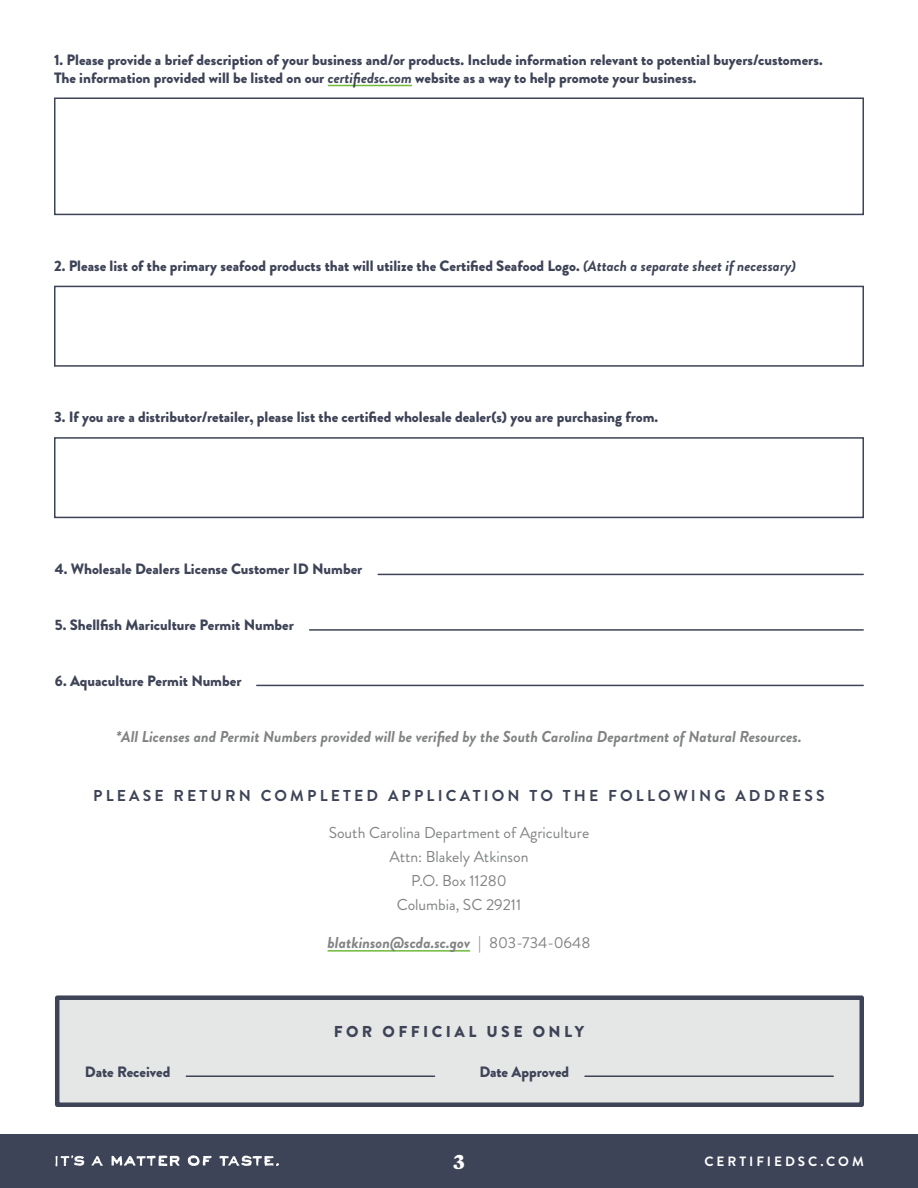
<style>
.page{position:relative;width:918px;height:1188px;background:#fff}
.page>*{position:absolute;margin:0;border:0;box-sizing:border-box;transform-origin:0 0}
.t1{font:800 18px "Copernicus";color:#fff}
.t2{font:italic 700 15.75px "Brandon Grotesque";color:#818383}
.t3{font:15.75px/24px "Brandon Grotesque";color:#818383;text-align:center}
.t4{font:700 15.75px "Brandon Grotesque";letter-spacing:.2em;color:#3e4457}
.t5{font:900 15.75px "Brandon Grotesque";letter-spacing:.22em;color:#3e4457}
.t6{font:900 15px/18px "Brandon Grotesque";color:#3e4457}
.t7{font:700 13.5px "Brandon Grotesque";letter-spacing:.22em;color:#fff}
.s1{font-weight:700;font-style:italic}
.s2{font-weight:400;font-style:normal}
</style>
<div class="page">
<div style="left:0;top:1134px;width:918px;height:54px;background:#3e4457"></div>
<svg style="left:188px;top:1155px;width:24px;height:11px"></svg>
<svg style="left:111px;top:1155px;width:69px;height:11px"></svg>
<svg style="left:91px;top:1156px;width:12px;height:10px"></svg>
<svg style="left:219px;top:1156px;width:60px;height:10px"></svg>
<svg style="left:55px;top:1155px;width:29px;height:12px"></svg>
<div style="left:54px;top:286px;width:810px;height:81px;border:2px solid #3e4457"></div>
<div style="left:54px;top:437px;width:810px;height:81px;border:2px solid #3e4457"></div>
<hr style="left:328px;top:950px;width:142px;height:2px;background:#70b939">
<div style="left:55px;top:995px;width:809px;height:112px;background:#e5e6e6;border:4px solid #3e4457"></div>
<hr style="left:585px;top:1076px;width:248px;height:1px;background:#3e4457">
<hr style="left:186px;top:1076px;width:249px;height:1px;background:#3e4457">
<hr style="left:378px;top:574px;width:485px;height:1px;background:#3e4457">
<hr style="left:310px;top:629px;width:553px;height:2px;background:#3e4457">
<hr style="left:257px;top:685px;width:606px;height:1px;background:#3e4457">
<hr style="left:328px;top:85px;width:84px;height:1px;background:#70b939">
<div style="left:54px;top:98px;width:810px;height:117px;border:2px solid #3e4457"></div>
<p class="t6" style="left:54px;top:51px;width:770px">1. Please provide a brief description of your business and/or products. Include information relevant to potential buyers/customers.<br>The information provided will be listed on our <span class="s1">certifiedsc.com</span> website as a way to help promote your business.</p>
<p class="t6" style="left:54px;top:257px;width:744px">2. Please list of the primary seafood products that will utilize the Certified Seafood Logo. <span class="s1">(Attach a separate sheet if necessary)</span></p>
<p class="t6" style="left:54px;top:408px;width:606px">3. If you are a distributor/retailer, please list the certified wholesale dealer(s) you are purchasing from.</p>
<p class="t6" style="left:55px;top:560px;width:309px">4. Wholesale Dealers License Customer ID Number</p>
<p class="t6" style="left:55px;top:616px;width:240px">5. Shellfish Mariculture Permit Number</p>
<p class="t6" style="left:55px;top:672px;width:188px">6. Aquaculture Permit Number</p>
<p class="t2" style="left:116px;top:726px;width:687px">*All Licenses and Permit Numbers provided will be verified by the South Carolina Department of Natural Resources.</p>
<p class="t4" style="left:93px;top:784px;width:733px">PLEASE RETURN COMPLETED APPLICATION TO THE FOLLOWING ADDRESS</p>
<p class="t3" style="left:329px;top:821px;width:262px">South Carolina Department of Agriculture<br>Attn: Blakely Atkinson<br>P.O. Box 11280<br>Columbia, SC 29211</p>
<p class="t2" style="left:328px;top:931px;width:264px">blatkinson@scda.sc.gov <span class="s2">| 803-734-0648</span></p>
<p class="t5" style="left:334px;top:1020px;width:252px">FOR OFFICIAL USE ONLY</p>
<p class="t6" style="left:85px;top:1063px;width:87px">Date Received</p>
<p class="t6" style="left:479px;top:1063px;width:91px">Date Approved</p>
<p class="t1" style="left:453px;top:1150px;width:14px">3</p>
<p class="t7" style="left:704px;top:1152px;width:161px">CERTIFIEDSC.COM</p>
</div>
